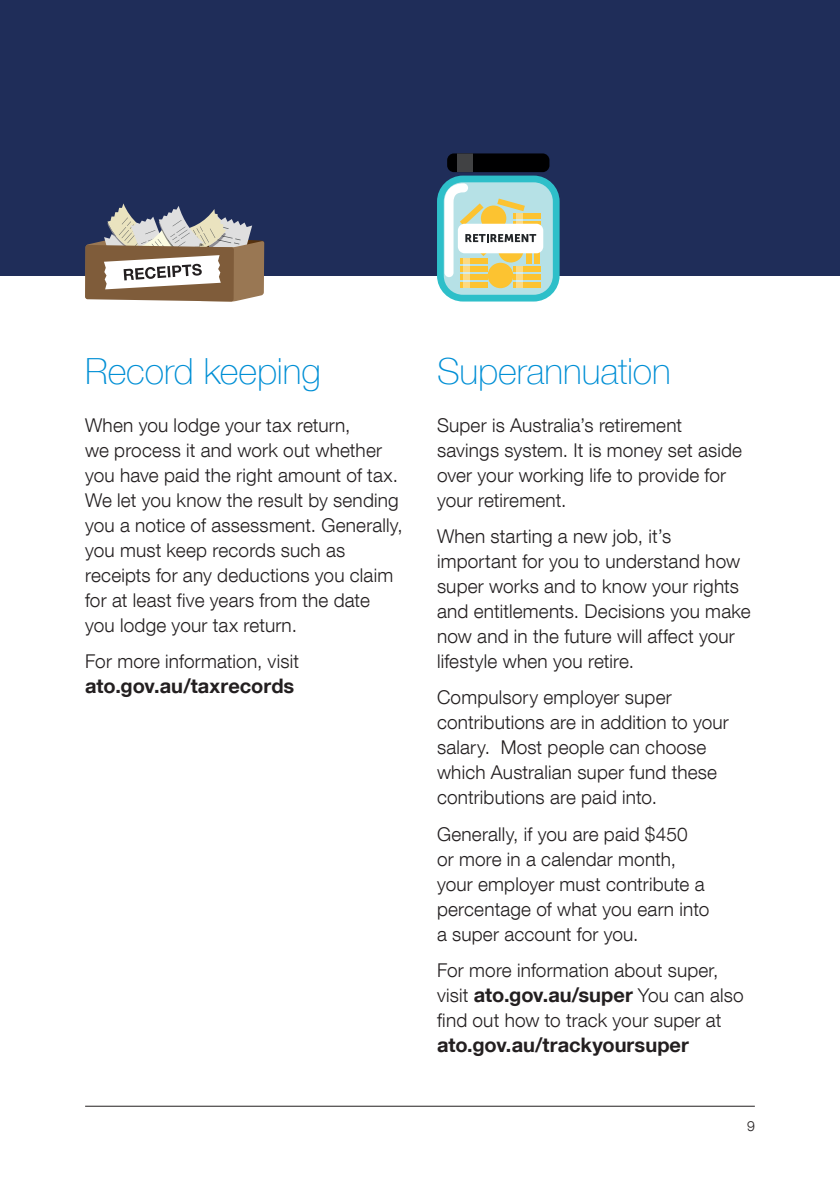
<style>
.page{position:relative;width:840px;height:1191px;background:#fff}
.page>*{position:absolute;margin:0;border:0;box-sizing:border-box;transform-origin:0 0}
.heading_2{font:100 36px "Helvetica Neue LT Com";letter-spacing:-.005em;color:#008fd5}
.t1{font:700 20px "Helvetica Neue LT Com";color:#231f20}
.t2{font:300 19px/25px "Helvetica Neue LT Com";letter-spacing:.01em;color:#231f20}
.t3{font:300 14px "Helvetica Neue LT Com";color:#231f20}
.s1{font-weight:300;font-size:19px}
</style>
<div class="page">
<div style="left:0;top:0;width:839px;height:275px;background:#1f2d59"></div>
<svg style="left:85px;top:203px;width:179px;height:98px"></svg>
<div style="left:447px;top:153px;width:102px;height:19px;background:#000001;border-radius:7px"></div>
<div style="left:456px;top:153px;width:16px;height:19px;background:#414244"></div>
<svg style="left:437px;top:176px;width:122px;height:125px"></svg>
<hr style="left:85px;top:1105px;width:669px;height:1px;background:#231f20">
<p class="heading_2" style="left:85px;top:350px;width:237px">Record keeping</p>
<p class="t2" style="left:85px;top:412px;width:319px">When you lodge your tax return,<br>we process it and work out whether you have paid the right amount of tax.<br>We let you know the result by sending you a notice of assessment. Generally, you must keep records such as receipts for any deductions you claim for at least five years from the date you lodge your tax return.</p>
<p class="t2" style="left:85px;top:648px;width:215px">For more information, visit</p>
<p class="t1" style="left:85px;top:673px;width:211px">ato.gov.au/taxrecords</p>
<p class="heading_2" style="left:437px;top:350px;width:235px">Superannuation</p>
<p class="t2" style="left:437px;top:412px;width:306px">Super is Australia’s retirement savings system. It is money set aside over your working life to provide for your retirement.</p>
<p class="t2" style="left:437px;top:523px;width:315px">When starting a new job, it’s important for you to understand how super works and to know your rights and entitlements. Decisions you make now and in the future will affect your lifestyle when you retire.</p>
<p class="t2" style="left:437px;top:685px;width:293px">Compulsory employer super contributions are in addition to your salary. Most people can choose which Australian super fund these contributions are paid into.</p>
<p class="t2" style="left:437px;top:821px;width:273px">Generally, if you are paid $450<br>or more in a calendar month, your employer must contribute a percentage of what you earn into a super account for you.</p>
<p class="t2" style="left:437px;top:957px;width:283px">For more information about super,</p>
<p class="t1" style="left:437px;top:982px;width:308px"><span class="s1">visit</span> ato.gov.au/super <span class="s1">You can also</span></p>
<p class="t2" style="left:437px;top:1007px;width:286px">find out how to track your super at</p>
<p class="t1" style="left:437px;top:1032px;width:253px">ato.gov.au/trackyoursuper</p>
<p class="t3" style="left:746px;top:1117px;width:9px">9</p>
</div>
